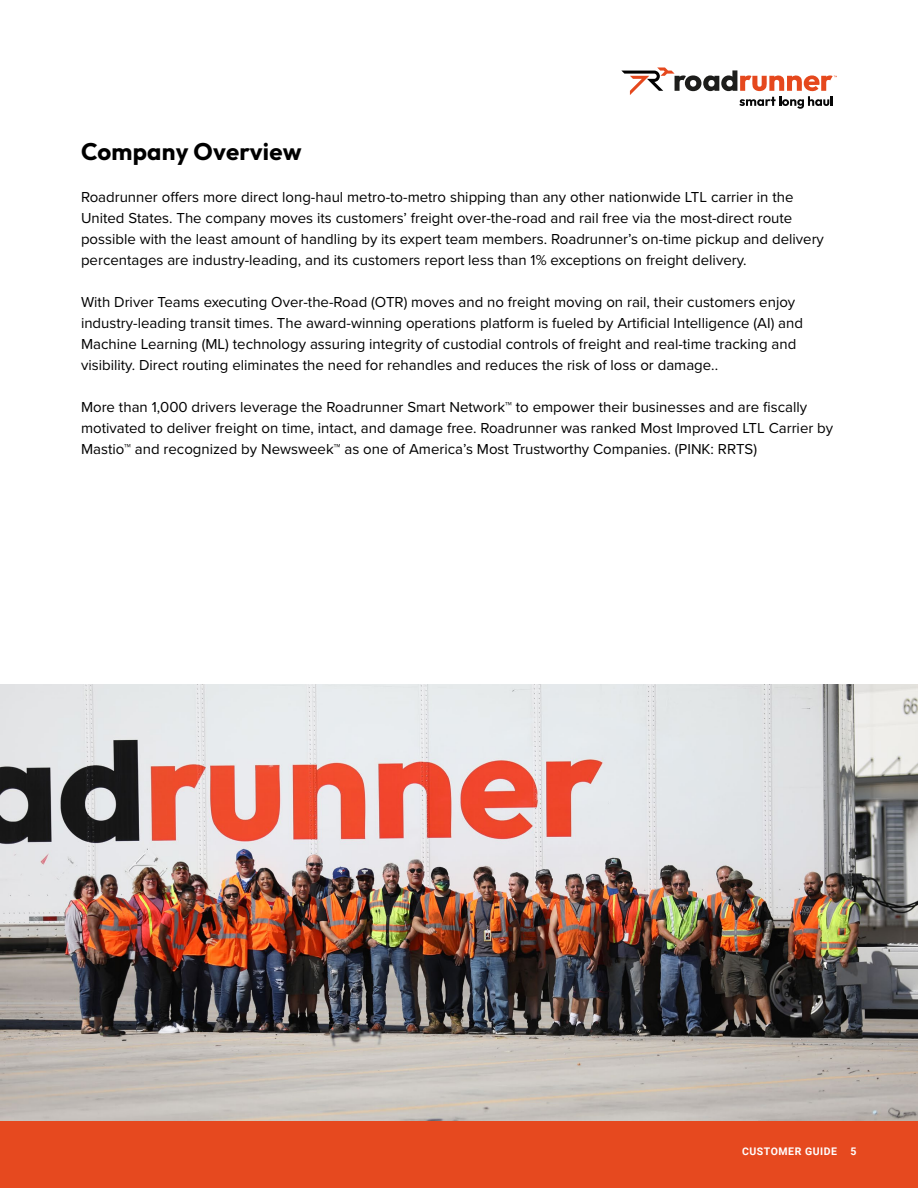
<style>
.page{position:relative;width:918px;height:1188px;background:#fff}
.page>*{position:absolute;margin:0;border:0;box-sizing:border-box;transform-origin:0 0}
.t1{font:700 24px "Outfit";letter-spacing:.01em;color:#000}
.t2{font:15px/21px "Proxima Nova";color:#000}
.t3{font:700 10.5px "Roboto";letter-spacing:.05em;color:#fff}
</style>
<div class="page">
<div style="left:0;top:1120px;width:918px;height:68px;background:#e6491f"></div>
<svg style="left:621px;top:68px;width:216px;height:41px"></svg>
<img style="left:0;top:687px;width:918px;height:433px">
<h1 class="t1" style="left:81px;top:135px;width:222px">Company Overview</h1>
<p class="t2" style="left:81px;top:186px;width:744px">Roadrunner offers more direct long-haul metro-to-metro shipping than any other nationwide LTL carrier in the United States. The company moves its customers’ freight over-the-road and rail free via the most-direct route possible with the least amount of handling by its expert team members. Roadrunner’s on-time pickup and delivery percentages are industry-leading, and its customers report less than 1% exceptions on freight delivery.</p>
<p class="t2" style="left:81px;top:291px;width:724px">With Driver Teams executing Over-the-Road (OTR) moves and no freight moving on rail, their customers enjoy industry-leading transit times. The award-winning operations platform is fueled by Artificial Intelligence (AI) and Machine Learning (ML) technology assuring integrity of custodial controls of freight and real-time tracking and visibility. Direct routing eliminates the need for rehandles and reduces the risk of loss or damage..</p>
<p class="t2" style="left:81px;top:396px;width:754px">More than 1,000 drivers leverage the Roadrunner Smart Network™ to empower their businesses and are fiscally motivated to deliver freight on time, intact, and damage free. Roadrunner was ranked Most Improved LTL Carrier by<br>Mastio™ and recognized by Newsweek™ as one of America’s Most Trustworthy Companies. (PINK: RRTS)</p>
<p class="t3" style="left:742px;top:1144px;width:96px">CUSTOMER GUIDE</p>
<p class="t3" style="left:850px;top:1144px;width:8px">5</p>
</div>
